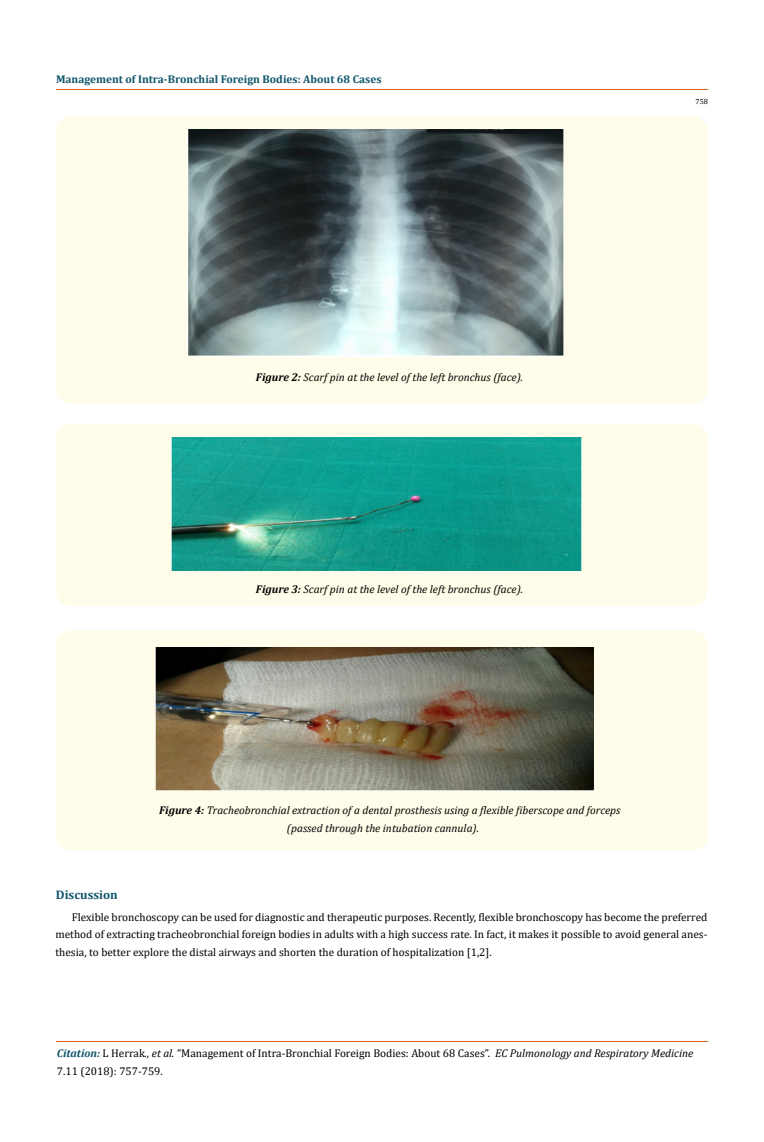
<style>
.page{position:relative;width:764px;height:1142px;background:#fff}
.page>*{position:absolute;margin:0;border:0;box-sizing:border-box;transform-origin:0 0}
.t1{font:700 12.5px "Cambria";color:#0e546a}
.t2{font:11.25px/17.5px "Cambria";color:#000}
.t3{font:italic 11.25px/17.5px "Cambria";color:#000}
.t4{font:700 11.25px "Cambria";color:#0e546a}
.t5{font:7.5px "Cambria";color:#000}
.s1{font-weight:700}
.s2{font-weight:700;font-style:italic;color:#0e546a}
.s3{font-style:italic}
</style>
<div class="page">
<hr style="left:56px;top:90px;width:652px;height:1px;background:#e05d1a">
<hr style="left:56px;top:1040px;width:652px;height:1px;background:#e05d1a">
<div style="left:56px;top:116px;width:651px;height:287px;background:#fffde9;border-radius:15px"></div>
<img style="left:188px;top:129px;width:375px;height:227px">
<div style="left:56px;top:424px;width:651px;height:181px;background:#fffde9;border-radius:15px"></div>
<img style="left:172px;top:437px;width:409px;height:134px">
<div style="left:56px;top:630px;width:651px;height:220px;background:#fffde9;border-radius:15px"></div>
<img style="left:155px;top:647px;width:438px;height:143px">
<p class="t4" style="left:56px;top:71px;width:327px">Management of Intra-Bronchial Foreign Bodies: About 68 Cases</p>
<p class="t5" style="left:695px;top:97px;width:14px">758</p>
<p class="t3" style="left:256px;top:368px;width:269px"><span class="s1">Figure 2:</span> Scarf pin at the level of the left bronchus (face).</p>
<p class="t3" style="left:256px;top:580px;width:269px"><span class="s1">Figure 3:</span> Scarf pin at the level of the left bronchus (face).</p>
<p class="t1" style="left:56px;top:885px;width:63px">Discussion</p>
<p class="t3" style="left:287px;top:801px;width:335px;text-indent:-128px"><span class="s1">Figure 4:</span> Tracheobronchial extraction of a dental prosthesis using a flexible fiberscope and forceps (passed through the intubation cannula).</p>
<p class="t2" style="left:55px;top:907px;width:653px;text-align:justify;text-indent:16px">Flexible bronchoscopy can be used for diagnostic and therapeutic purposes. Recently, flexible bronchoscopy has become the preferred method of extracting tracheobronchial foreign bodies in adults with a high success rate. In fact, it makes it possible to avoid general anes&shy;thesia, to better explore the distal airways and shorten the duration of hospitalization [1,2].</p>
<p class="t2" style="left:57px;top:1044px;width:638px"><span class="s2">Citation:</span> L Herrak<span class="s3">., et al.</span> “Management of Intra-Bronchial Foreign Bodies: About 68 Cases”. <span class="s3">EC Pulmonology and Respiratory Medicine<br></span>7.11 (2018): 757-759.</p>
</div>
